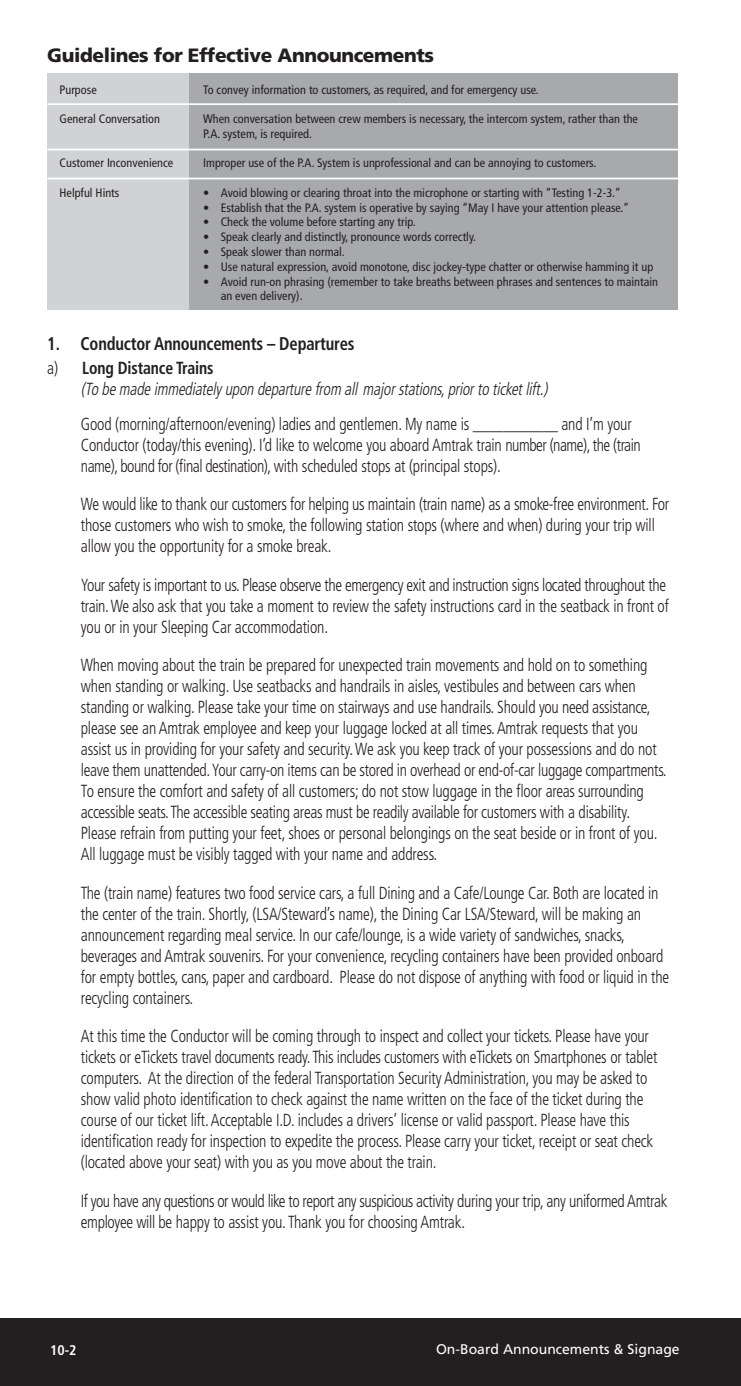
<style>
.page{position:relative;width:741px;height:1386px;background:#fff}
.page>*{position:absolute;margin:0;border:0;box-sizing:border-box;transform-origin:0 0}
.captions{font:900 19.25px "Frutiger";letter-spacing:-.02em;color:#231f20}
.header_-_sub{font:700 condensed 18.38px "Frutiger";letter-spacing:-.01em;color:#231f20;scale:.9 1}
.body_indent_announce{font:300 condensed 17.5px/21px "Frutiger";letter-spacing:-.01em;color:#231f20;scale:.9 1}
.body_indent{font:italic 300 condensed 17.5px "Frutiger";color:#231f20;scale:.9 1}
.body{font:700 condensed 17.5px "Frutiger";letter-spacing:-.01em;color:#231f20;scale:.9 1}
.t1{font:14px "Frutiger";color:#fff}
.t2{font:700 condensed 14px "Frutiger";color:#fff}
.captions-2{font:condensed 12.25px "Frutiger";color:#231f20}
.s1{font-weight:300}
</style>
<div class="page">
<div style="left:0;top:1318px;width:740px;height:68px;background:#231f20"></div>
<div style="left:47px;top:73px;width:142px;height:237px;background:#d1d2d4"></div>
<div style="left:189px;top:73px;width:488px;height:237px;background:#a8a9ad"></div>
<hr style="left:47px;top:149px;width:630px;height:1px;background:#fff">
<hr style="left:47px;top:178px;width:635px;height:1px;background:#fff">
<hr style="left:47px;top:103px;width:630px;height:2px;background:#fff">
<p class="captions" style="left:47px;top:44px;width:388px">Guidelines for Effective Announcements</p>
<p class="captions-2" style="left:60px;top:82px;width:39px">Purpose</p>
<p class="captions-2" style="left:203px;top:82px;width:337px">To convey information to customers, as required, and for emergency use.</p>
<p class="captions-2" style="left:60px;top:112px;width:102px">General Conversation</p>
<p class="captions-2" style="left:203px;top:112px;width:436px">When conversation between crew members is necessary, the intercom system, rather than the</p>
<p class="captions-2" style="left:203px;top:126px;width:110px">P.A. system, is required.</p>
<p class="captions-2" style="left:60px;top:156px;width:115px">Customer Inconvenience</p>
<p class="captions-2" style="left:203px;top:156px;width:394px">Improper use of the P.A. System is unprofessional and can be annoying to customers.</p>
<p class="captions-2" style="left:60px;top:186px;width:61px">Helpful Hints</p>
<p class="captions-2" style="left:203px;top:186px;width:419px">• Avoid blowing or clearing throat into the microphone or starting with “Testing 1-2-3.”</p>
<p class="captions-2" style="left:203px;top:200px;width:427px">• Establish that the P.A. system is operative by saying “May I have your attention please.”</p>
<p class="captions-2" style="left:203px;top:215px;width:214px">• Check the volume before starting any trip.</p>
<p class="captions-2" style="left:203px;top:230px;width:274px">• Speak clearly and distinctly, pronounce words correctly.</p>
<p class="captions-2" style="left:203px;top:245px;width:143px">• Speak slower than normal.</p>
<p class="captions-2" style="left:203px;top:259px;width:451px">• Use natural expression, avoid monotone, disc jockey-type chatter or otherwise hamming it up</p>
<p class="captions-2" style="left:203px;top:274px;width:456px">• Avoid run-on phrasing (remember to take breaths between phrases and sentences to maintain</p>
<p class="captions-2" style="left:221px;top:289px;width:83px">an even delivery).</p>
<p class="header_-_sub" style="left:47px;top:333px;width:343px">1. Conductor Announcements – Departures</p>
<p class="body" style="left:47px;top:357px;width:186px"><span class="s1">a)</span> Long Distance Trains</p>
<p class="body_indent" style="left:81px;top:379px;width:523px">(To bemadeimmediatelyupon departurefrom all majorstations,priorto ticketlift.)</p>
<p class="body_indent_announce" style="left:81px;top:413px;width:623px">Good (morning/afternoon/evening) ladies and gentlemen. My name is ___________ and I’m your<br>Conductor (today/this evening). I’d like to welcome you aboard Amtrak train number (name), the (train name), bound for (final destination), with scheduled stops at (principal stops).</p>
<p class="body_indent_announce" style="left:81px;top:494px;width:655px">We would like to thank our customers for helping us maintain (train name) as a smoke-free environment. For those customers who wish to smoke, the following station stops (where and when) during your trip will allow you the opportunity for a smoke break.</p>
<p class="body_indent_announce" style="left:81px;top:574px;width:654px">Your safety is important to us. Please observe the emergency exit and instruction signs located throughout the train. We also ask that you take a moment to review the safety instructions card in the seatback in front of you or in your Sleeping Car accommodation.</p>
<p class="body_indent_announce" style="left:81px;top:655px;width:652px">When moving about the train be prepared for unexpected train movements and hold on to something when standing or walking. Use seatbacks and handrails in aisles, vestibules and between cars when standing or walking. Please take your time on stairways and use handrails. Should you need assistance, please see an Amtrak employee and keep your luggage locked at all times. Amtrak requests that you assist us in providing for your safety and security. We ask you keep track of your possessions and do not leave them unattended. Your carry-on items can be stored in overhead or end-of-car luggage compartments.<br>To ensure the comfort and safety of all customers; do not stow luggage in the floor areas surrounding accessible seats. The accessible seating areas must be readily available for customers with a disability.<br>Please refrain from putting your feet, shoes or personal belongings on the seat beside or in front of you.<br>All luggage must be visibly tagged with your name and address.</p>
<p class="body_indent_announce" style="left:81px;top:882px;width:655px">The (train name) features two food service cars, a full Dining and a Cafe/Lounge Car. Both are located in the center of the train. Shortly, (LSA/Steward’s name), the Dining Car LSA/Steward, will be making an announcement regarding meal service. In our cafe/lounge, is a wide variety of sandwiches, snacks, beverages and Amtrak souvenirs. For your convenience, recycling containers have been provided onboard for empty bottles, cans, paper and cardboard. Please do not dispose of anything with food or liquid in the recycling containers.</p>
<p class="body_indent_announce" style="left:81px;top:1026px;width:642px">At this time the Conductor will be coming through to inspect and collect your tickets. Please have your tickets or eTickets travel documents ready. This includes customers with eTickets on Smartphones or tablet computers. At the direction of the federal Transportation Security Administration, you may be asked to show valid photo identification to check against the name written on the face of the ticket during the course of our ticket lift. Acceptable I.D. includes a drivers’ license or valid passport. Please have this identification ready for inspection to expedite the process. Please carry your ticket, receipt or seat check (located above your seat) with you as you move about the train.</p>
<p class="body_indent_announce" style="left:81px;top:1190px;width:653px">If you have any questions or would like to report any suspicious activity during your trip, any uniformed Amtrak employee will be happy to assist you. Thank you for choosing Amtrak.</p>
<p class="t2" style="left:50px;top:1342px;width:28px">10-2</p>
<p class="t1" style="left:436px;top:1341px;width:245px">On-Board Announcements &amp; Signage</p>
</div>
